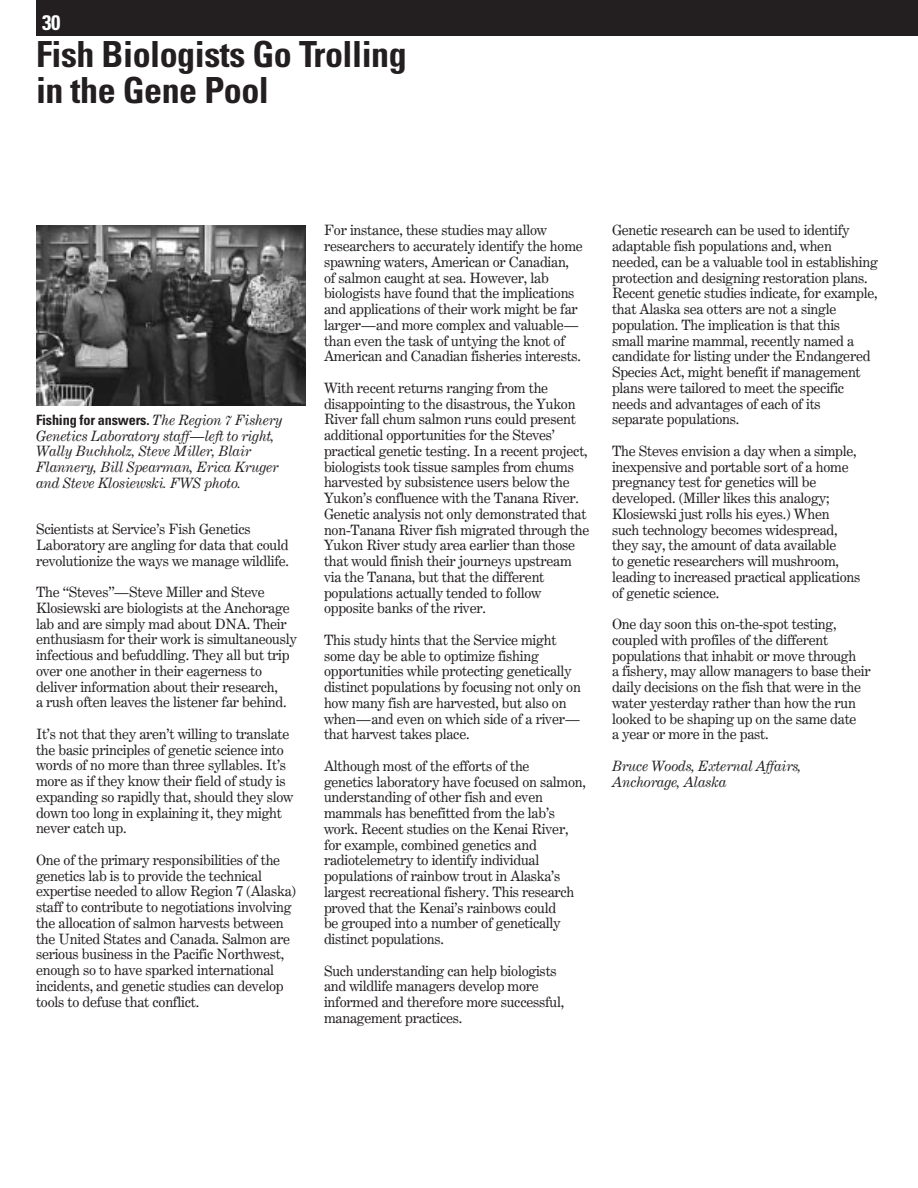
<style>
.page{position:relative;width:918px;height:1188px;background:#fff}
.page>*{position:absolute;margin:0;border:0;box-sizing:border-box;transform-origin:0 0}
.t1{font:700 condensed 36px/36px "Univers";letter-spacing:-.015em;color:#231f20}
.t2{font:700 condensed 21px "Univers";color:#fff}
.t3{font:14.25px/15.8px "Century Expanded BT";letter-spacing:-.015em;color:#231f20}
.t4{font:italic 14.25px/15.8px "Century Expanded BT";letter-spacing:-.015em;color:#231f20}
.t5{font:700 condensed 14.25px "Univers";letter-spacing:-.015em;color:#231f20}
.s1{font-family:"Century Expanded BT";font-weight:400;font-style:italic;font-stretch:normal}
</style>
<div class="page">
<div style="left:36px;top:0;width:882px;height:36px;background:#231f20"></div>
<img style="left:36px;top:225px;width:269px;height:180px">
<h2 class="t2" style="left:42px;top:15px;width:20px">30</h2>
<h1 class="t1" style="left:36px;top:40px;width:372px">Fish Biologists Go Trolling in the Gene Pool</h1>
<p class="t5" style="left:36px;top:415px;width:248px">Fishing for answers. <span class="s1">The Region 7 Fishery</span></p>
<p class="t4" style="left:36px;top:429px;width:244px">Genetics Laboratory staff—left to right, Wally Buchholz, Steve Miller, Blair Flannery, Bill Spearman, Erica Kruger and Steve Klosiewski. FWS photo.</p>
<p class="t3" style="left:36px;top:523px;width:255px">Scientists at Service’s Fish Genetics<br>Laboratory are angling for data that could revolutionize the ways we manage wildlife.</p>
<p class="t3" style="left:36px;top:586px;width:262px">The “Steves”—Steve Miller and Steve Klosiewski are biologists at the Anchorage lab and are simply mad about DNA. Their enthusiasm for their work is simultaneously infectious and befuddling. They all but trip over one another in their eagerness to deliver information about their research,<br>a rush often leaves the listener far behind.</p>
<p class="t3" style="left:36px;top:728px;width:259px">It’s not that they aren’t willing to translate the basic principles of genetic science into words of no more than three syllables. It’s more as if they know their field of study is expanding so rapidly that, should they slow down too long in explaining it, they might never catch up.</p>
<p class="t3" style="left:36px;top:853px;width:262px">One of the primary responsibilities of the genetics lab is to provide the technical expertise needed to allow Region 7 (Alaska) staff to contribute to negotiations involving the allocation of salmon harvests between the United States and Canada. Salmon are serious business in the Pacific Northwest, enough so to have sparked international incidents, and genetic studies can develop tools to defuse that conflict.</p>
<p class="t3" style="left:324px;top:224px;width:260px">For instance, these studies may allow researchers to accurately identify the home spawning waters, American or Canadian, of salmon caught at sea. However, lab biologists have found that the implications and applications of their work might be far larger—and more complex and valuable— than even the task of untying the knot of American and Canadian fisheries interests.</p>
<p class="t3" style="left:324px;top:382px;width:267px">With recent returns ranging from the disappointing to the disastrous, the Yukon River fall chum salmon runs could present additional opportunities for the Steves’ practical genetic testing. In a recent project, biologists took tissue samples from chums harvested by subsistence users below the Yukon’s confluence with the Tanana River.<br>Genetic analysis not only demonstrated that non-Tanana River fish migrated through the Yukon River study area earlier than those that would finish their journeys upstream via the Tanana, but that the different populations actually tended to follow opposite banks of the river.</p>
<p class="t3" style="left:324px;top:634px;width:258px">This study hints that the Service might some day be able to optimize fishing opportunities while protecting genetically distinct populations by focusing not only on how many fish are harvested, but also on when—and even on which side of a river— that harvest takes place.</p>
<p class="t3" style="left:324px;top:760px;width:264px">Although most of the efforts of the<br>genetics laboratory have focused on salmon, understanding of other fish and even mammals has benefitted from the lab’s work. Recent studies on the Kenai River, for example, combined genetics and radiotelemetry to identify individual populations of rainbow trout in Alaska’s largest recreational fishery. This research proved that the Kenai’s rainbows could<br>be grouped into a number of genetically distinct populations.</p>
<p class="t3" style="left:324px;top:964px;width:242px">Such understanding can help biologists and wildlife managers develop more informed and therefore more successful, management practices.</p>
<p class="t3" style="left:612px;top:224px;width:267px">Genetic research can be used to identify adaptable fish populations and, when needed, can be a valuable tool in establishing protection and designing restoration plans.<br>Recent genetic studies indicate, for example, that Alaska sea otters are not a single population. The implication is that this<br>small marine mammal, recently named a candidate for listing under the Endangered Species Act, might benefit if management plans were tailored to meet the specific needs and advantages of each of its<br>separate populations.</p>
<p class="t3" style="left:612px;top:444px;width:250px">The Steves envision a day when a simple, inexpensive and portable sort of a home pregnancy test for genetics will be developed. (Miller likes this analogy; Klosiewski just rolls his eyes.) When such technology becomes widespread, they say, the amount of data available<br>to genetic researchers will mushroom, leading to increased practical applications of genetic science.</p>
<p class="t3" style="left:612px;top:618px;width:260px">One day soon this on-the-spot testing, coupled with profiles of the different populations that inhabit or move through<br>a fishery, may allow managers to base their daily decisions on the fish that were in the water yesterday rather than how the run looked to be shaping up on the same date<br>a year or more in the past.</p>
<p class="t4" style="left:612px;top:760px;width:191px">Bruce Woods, External Affairs,<br>Anchorage, Alaska</p>
</div>
